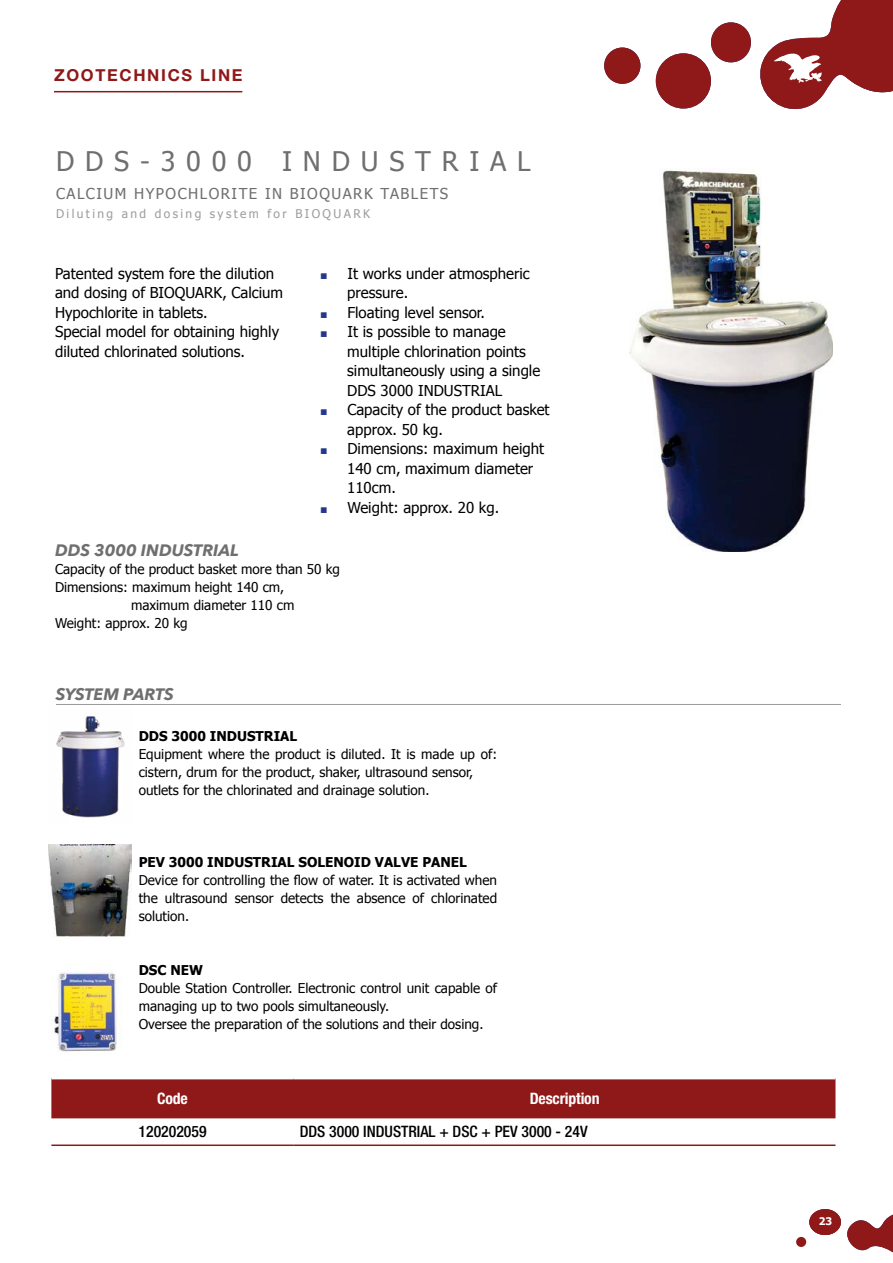
<style>
.page{position:relative;width:893px;height:1263px;background:#fff}
.page>*{position:absolute;margin:0;border:0;box-sizing:border-box;transform-origin:0 0}
.t1{font:27px "Tahoma";letter-spacing:.4em;color:#706f6f}
.t2{font:italic 700 16.5px "Avenir Next";color:#706f6f}
.t3{font:700 16.5px "Helvetica Neue LT Std";letter-spacing:.1em;color:#8f1918}
.t4{font:500 condensed 15.75px "Helvetica Neue LT Std";color:#000}
.t5{font:700 condensed 15.75px "Helvetica Neue LT Std";letter-spacing:-.01em;color:#fff}
.t6{font:15px/19.5px "Tahoma";color:#000}
.t7{font:15px "Tahoma";letter-spacing:.1em;color:#706f6f}
.t8{font:13.5px/18px "Tahoma";color:#000}
.t9{font:700 13.5px "Tahoma";color:#000}
.t10{font:12px "Tahoma";letter-spacing:.2em;color:#9d9d9c}
.t11{font:700 10.5px "Tahoma";color:#fff}
.s1{font-family:"Hira Kaku Pro N W3";font-size:7.5px;color:#25378d}
</style>
<div class="page">
<svg style="left:809px;top:1209px;width:84px;height:44px"></svg>
<div style="left:796px;top:1237px;width:10px;height:10px;background:#8f1918;border-radius:50%"></div>
<svg style="left:656px;top:22px;width:95px;height:87px"></svg>
<svg style="left:604px;top:48px;width:36px;height:36px"></svg>
<svg style="left:760px;top:0;width:133px;height:110px"></svg>
<hr style="left:54px;top:91px;width:188px;height:1px;background:#8f1918">
<div style="left:51px;top:1079px;width:784px;height:39px;background:#8f1918"></div>
<hr style="left:51px;top:1144px;width:243px;height:2px;background:#8f1918">
<hr style="left:294px;top:1144px;width:541px;height:2px;background:#8f1918">
<hr style="left:56px;top:704px;width:785px;height:1px;background:#706f6f">
<img style="left:56px;top:704px;width:76px;height:114px">
<img style="left:630px;top:170px;width:202px;height:382px">
<img style="left:48px;top:845px;width:84px;height:92px">
<img style="left:50px;top:972px;width:67px;height:80px">
<p class="t3" style="left:54px;top:65px;width:190px">ZOOTECHNICS LINE</p>
<h1 class="t1" style="left:56px;top:143px;width:476px">DDS-3000 INDUSTRIAL</h1>
<p class="t7" style="left:56px;top:183px;width:394px">CALCIUM HYPOCHLORITE IN BIOQUARK TABLETS</p>
<p class="t10" style="left:56px;top:206px;width:316px">Diluting and dosing system for BIOQUARK</p>
<p class="t6" style="left:55px;top:263px;width:230px">Patented system fore the dilution and dosing of BIOQUARK, Calcium<br>Hypochlorite in tablets.<br>Special model for obtaining highly diluted chlorinated solutions.</p>
<p class="t6" style="left:347px;top:263px;width:184px;text-indent:-27px"><span class="s1">■</span> It works under atmospheric pressure.</p>
<p class="t6" style="left:320px;top:302px;width:166px"><span class="s1">■</span> Floating level sensor.</p>
<p class="t6" style="left:347px;top:321px;width:195px;text-indent:-27px"><span class="s1">■</span> It is possible to manage multiple chlorination points simultaneously using a single<br>DDS 3000 INDUSTRIAL</p>
<p class="t6" style="left:347px;top:399px;width:204px;text-indent:-27px"><span class="s1">■</span> Capacity of the product basket approx. 50 kg.</p>
<p class="t6" style="left:347px;top:438px;width:198px;text-indent:-27px"><span class="s1">■</span> Dimensions: maximum height<br>140 cm, maximum diameter<br>110cm.</p>
<p class="t6" style="left:320px;top:497px;width:180px"><span class="s1">■</span> Weight: approx. 20 kg.</p>
<p class="t2" style="left:55px;top:536px;width:185px">DDS 3000 INDUSTRIAL</p>
<p class="t8" style="left:55px;top:559px;width:287px">Capacity of the product basket more than 50 kg</p>
<p class="t8" style="left:55px;top:577px;width:231px">Dimensions: maximum height 140 cm,</p>
<p class="t8" style="left:131px;top:595px;width:165px">maximum diameter 110 cm</p>
<p class="t8" style="left:55px;top:613px;width:134px">Weight: approx. 20 kg</p>
<p class="t2" style="left:56px;top:679px;width:120px">SYSTEM PARTS</p>
<p class="t9" style="left:139px;top:727px;width:160px">DDS 3000 INDUSTRIAL</p>
<p class="t8" style="left:139px;top:745px;width:360px">Equipment where the product is diluted. It is made up of: cistern, drum for the product, shaker, ultrasound sensor, outlets for the chlorinated and drainage solution.</p>
<p class="t9" style="left:139px;top:853px;width:330px">PEV 3000 INDUSTRIAL SOLENOID VALVE PANEL</p>
<p class="t8" style="left:139px;top:871px;width:360px;text-align:justify">Device for controlling the flow of water. It is activated when the ultrasound sensor detects the absence of chlorinated solution.</p>
<p class="t9" style="left:139px;top:961px;width:66px">DSC NEW</p>
<p class="t8" style="left:139px;top:978px;width:360px">Double Station Controller. Electronic control unit capable of managing up to two pools simultaneously.<br>Oversee the preparation of the solutions and their dosing.</p>
<p class="t5" style="left:157px;top:1088px;width:32px">Code</p>
<p class="t5" style="left:530px;top:1088px;width:71px">Description</p>
<p class="t4" style="left:139px;top:1122px;width:70px">120202059</p>
<p class="t4" style="left:300px;top:1122px;width:289px">DDS 3000 INDUSTRIAL + DSC + PEV 3000 - 24V</p>
<p class="t11" style="left:819px;top:1213px;width:15px">23</p>
</div>
